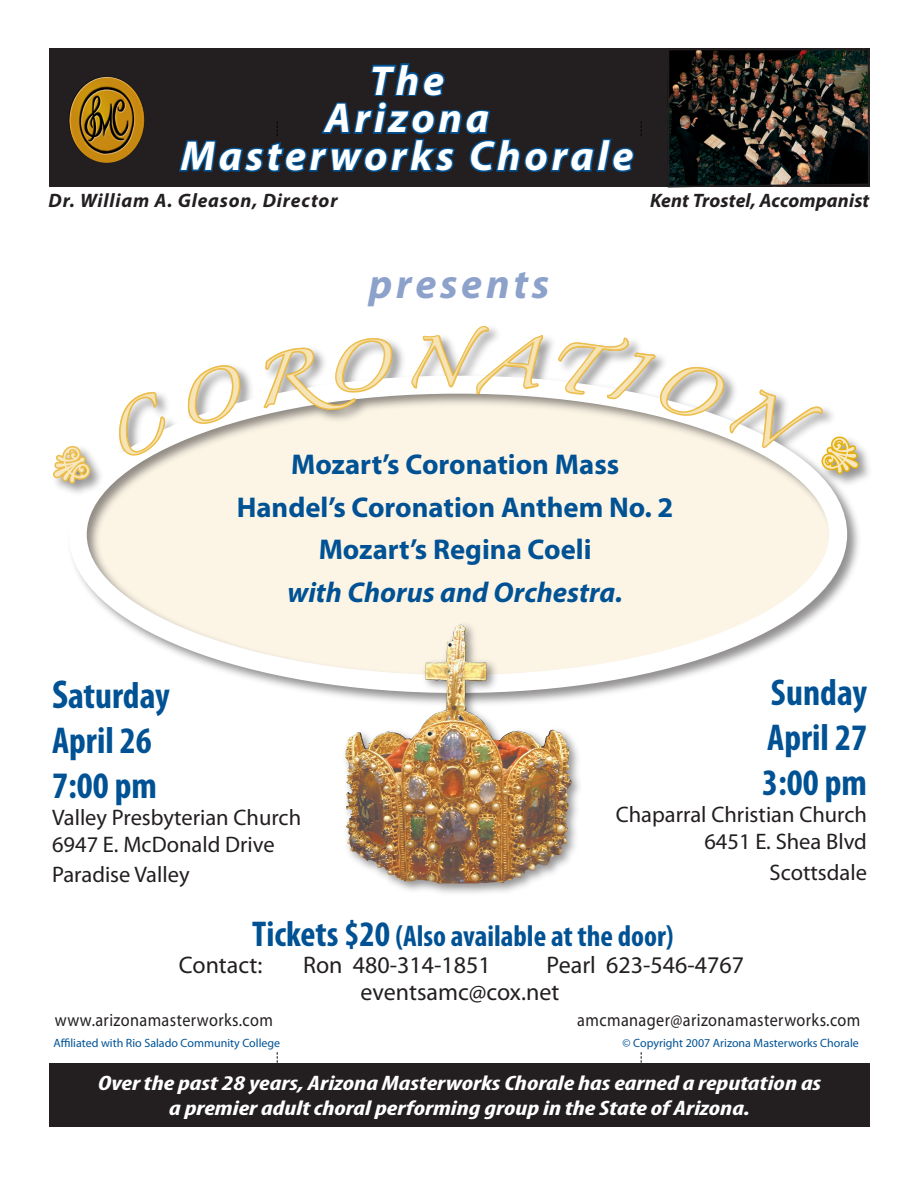
<style>
.page{position:relative;width:918px;height:1188px;background:#fff}
.page>*{position:absolute;margin:0;border:0;box-sizing:border-box;transform-origin:0 0}
.Company_Name{font:italic 700 42px "Myriad Pro";letter-spacing:.09em;color:#fff}
.Company_Name-2{font:italic 700 42px "Myriad Pro";letter-spacing:.09em;color:#8ca2cb}
.Body{font:700 condensed 37.5px "Myriad Pro";color:#005294}
.Address{font:700 condensed 30px "Myriad Pro";color:#005294}
.Head_2{font:700 28.65px "Myriad Pro";color:#005294}
.Head_2-2{font:italic 700 28.65px "Myriad Pro";color:#005294}
.Address-2{font:24px "Myriad Pro";color:#231f20}
.Body-2{font:22.5px "Myriad Pro";color:#231f20}
.Head_2-3{font:italic 700 condensed 21px "Myriad Pro";color:#fff;scale:1.3 1}
.Head_1{font:italic 700 19.5px "Myriad Pro";letter-spacing:.04em;color:#231f20}
.Head_1-2{font:italic 700 19.5px "Myriad Pro";letter-spacing:.02em;color:#231f20}
.Address-3{font:18px "Myriad Pro";letter-spacing:.025em;color:#231f20;scale:.9 1}
.Body-3{font:12px "Myriad Pro";color:#005294}
.s1{font-size:40.5px}
.s2{font-size:36px}
</style>
<div class="page">
<div style="left:49px;top:49px;width:820px;height:138px;background:#231f20"></div>
<img style="left:667px;top:48px;width:203px;height:140px">
<div style="left:65px;top:323px;width:798px;height:386px;background:#231f20;opacity:.5"></div>
<div style="left:340px;top:620px;width:245px;height:277px;background:#231f20;opacity:.5"></div>
<img style="left:345px;top:625px;width:210px;height:258px">
<img style="left:68px;top:76px;width:77px;height:88px;border-radius:50%">
<div style="left:67px;top:75px;width:79px;height:89px;border:2px solid #231f20;border-radius:50%"></div>
<svg style="left:179px;top:63px;width:463px;height:109px"></svg>
<div style="left:49px;top:1064px;width:820px;height:63px;background:#231f20"></div>
<div style="left:50px;top:442px;width:56px;height:57px;background:#231f20;opacity:.5"></div>
<div style="left:818px;top:433px;width:57px;height:57px;background:#231f20;opacity:.5"></div>
<svg style="left:50px;top:442px;width:42px;height:48px"></svg>
<svg style="left:106px;top:362px;width:142px;height:97px"></svg>
<svg style="left:256px;top:336px;width:138px;height:93px"></svg>
<svg style="left:409px;top:324px;width:136px;height:73px"></svg>
<svg style="left:556px;top:331px;width:310px;height:149px"></svg>
<p class="Company_Name" style="left:370px;top:53px;width:76px">The</p>
<p class="Company_Name" style="left:325px;top:91px;width:166px">Arizona</p>
<p class="Company_Name" style="left:181px;top:129px;width:454px">Masterworks Chorale</p>
<p class="Head_1" style="left:49px;top:187px;width:290px">Dr. William A. Gleason, Director</p>
<p class="Head_1-2" style="left:650px;top:187px;width:221px">Kent Trostel, Accompanist</p>
<p class="Company_Name-2" style="left:369px;top:257px;width:182px">presents</p>
<p class="Head_2" style="left:291px;top:446px;width:330px">Mozart’s Coronation Mass</p>
<p class="Head_2" style="left:237px;top:488px;width:438px">Handel’s Coronation Anthem No. 2</p>
<p class="Head_2" style="left:319px;top:531px;width:274px">Mozart’s Regina Coeli</p>
<p class="Head_2-2" style="left:287px;top:574px;width:337px">with Chorus and Orchestra.</p>
<p class="Body" style="left:52px;top:672px;width:119px"><span class="s1">S</span>aturday</p>
<p class="Body" style="left:52px;top:717px;width:101px">April 26</p>
<p class="Body" style="left:52px;top:762px;width:106px">7:00 pm</p>
<p class="Body-2" style="left:52px;top:803px;width:251px">Valley Presbyterian Church</p>
<p class="Body-2" style="left:52px;top:830px;width:224px">6947 E. McDonald Drive</p>
<p class="Body-2" style="left:52px;top:861px;width:139px">Paradise Valley</p>
<p class="Body" style="left:771px;top:669px;width:98px">Sunday</p>
<p class="Body" style="left:767px;top:714px;width:101px">April 27</p>
<p class="Body" style="left:762px;top:759px;width:106px">3:00 pm</p>
<p class="Body-2" style="left:616px;top:801px;width:253px">Chaparral Christian Church</p>
<p class="Body-2" style="left:704px;top:828px;width:164px">6451 E. Shea Blvd</p>
<p class="Body-2" style="left:770px;top:859px;width:99px">Scottsdale</p>
<p class="Address" style="left:252px;top:917px;width:423px"><span class="s2">Tickets $20</span> (Also available at the door)</p>
<p class="Address-2" style="left:179px;top:950px;width:85px">Contact:</p>
<p class="Address-2" style="left:303px;top:950px;width:189px">Ron 480-314-1851</p>
<p class="Address-2" style="left:547px;top:950px;width:199px">Pearl 623-546-4767</p>
<p class="Address-2" style="left:361px;top:977px;width:200px">eventsamc@cox.net</p>
<p class="Address-3" style="left:55px;top:1009px;width:244px">www.arizonamasterworks.com</p>
<p class="Address-3" style="left:577px;top:1009px;width:316px">amcmanager@arizonamasterworks.com</p>
<p class="Body-3" style="left:53px;top:1035px;width:228px">Affiliated with Rio Salado Community College</p>
<p class="Body-3" style="left:623px;top:1035px;width:238px">© Copyright 2007 Arizona Masterworks Chorale</p>
<p class="Head_2-3" style="left:98px;top:1070px;width:558px">Over the past 28 years, Arizona Masterworks Chorale has earned a reputation as</p>
<p class="Head_2-3" style="left:169px;top:1095px;width:448px">a premier adult choral performing group in the State of Arizona.</p>
</div>
